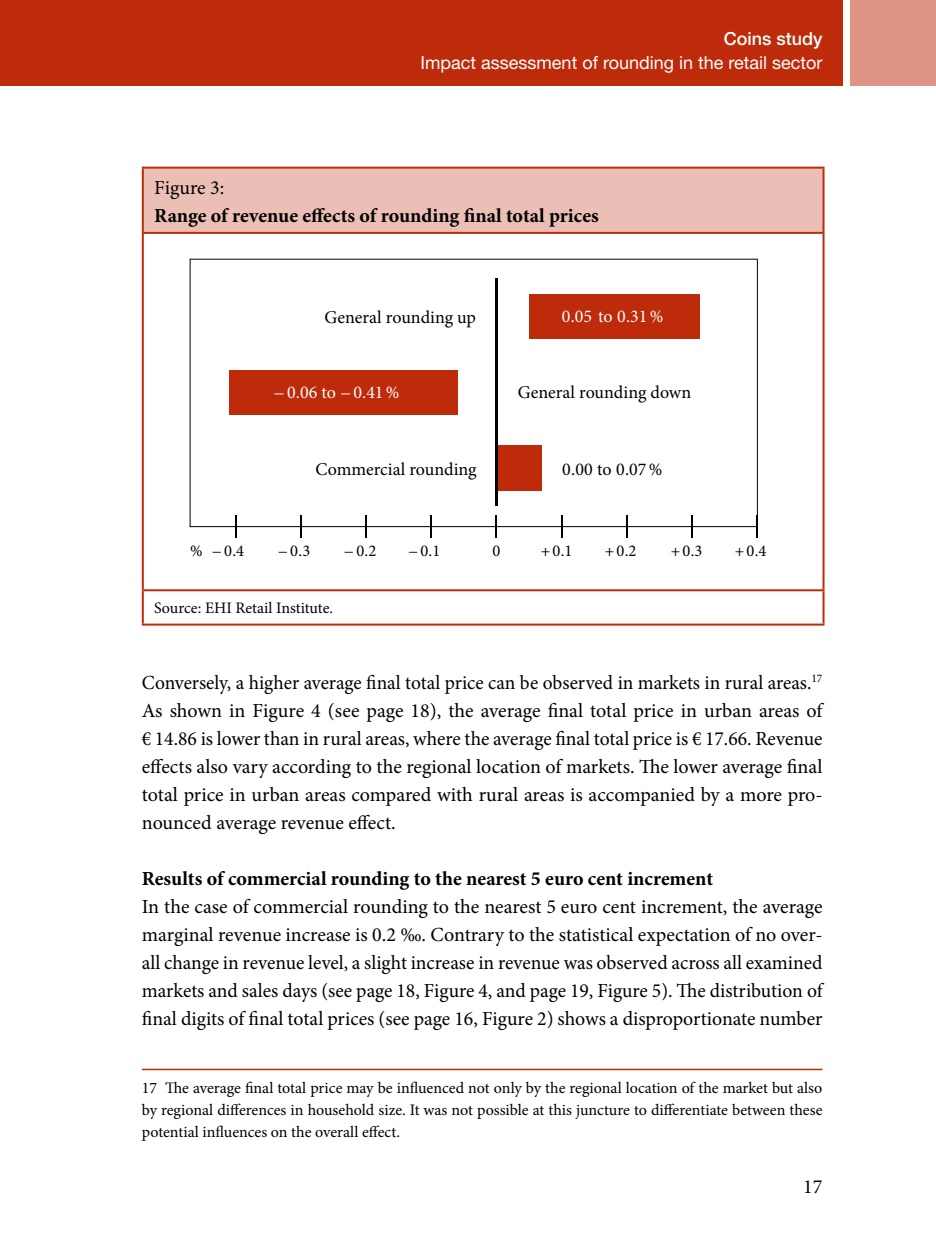
<style>
.page{position:relative;width:936px;height:1248px;background:#fff}
.page>*{position:absolute;margin:0;border:0;box-sizing:border-box;transform-origin:0 0}
.t1{font:20px/28px "Minion Pro";color:#000;text-align:justify}
.t2{font:700 20px "Minion Pro";color:#000}
.t3{font:18px "Minion Pro";color:#000}
.t4{font:18px "Helvetica Neue LT Pro";color:#fff}
.t5{font:18px "Minion Pro";color:#fff;scale:1.2 1}
.t6{font:18px "Minion Pro";color:#fff}
.t7{font:500 18px "Helvetica Neue LT Pro";color:#fff}
.t8{font:16.4px "Minion Pro";color:#000}
.t9{font:16.4px "Minion Pro";color:#000;scale:1.2 1}
.t10{font:16px/22px "Minion Pro";color:#000;text-align:justify}
</style>
<div class="page">
<div style="left:142px;top:0;width:700px;height:85px;background:#bd2b0b"></div>
<div style="left:850px;top:0;width:85px;height:85px;background:#de9585"></div>
<div style="left:0;top:0;width:149px;height:85px;background:#bd2b0b"></div>
<div style="left:143px;top:168px;width:680px;height:65px;background:#ebbfb6"></div>
<svg style="left:144px;top:258px;width:678px;height:334px"></svg>
<hr style="left:142px;top:169px;width:2px;height:63px;background:#bd2b0b">
<hr style="left:142px;top:167px;width:682px;height:2px;background:#bd2b0b">
<hr style="left:822px;top:169px;width:2px;height:63px;background:#bd2b0b">
<hr style="left:142px;top:234px;width:2px;height:355px;background:#bd2b0b">
<hr style="left:142px;top:232px;width:682px;height:2px;background:#bd2b0b">
<hr style="left:822px;top:234px;width:2px;height:355px;background:#bd2b0b">
<hr style="left:142px;top:591px;width:2px;height:32px;background:#bd2b0b">
<hr style="left:142px;top:589px;width:682px;height:2px;background:#bd2b0b">
<hr style="left:822px;top:591px;width:2px;height:32px;background:#bd2b0b">
<hr style="left:142px;top:623px;width:682px;height:2px;background:#bd2b0b">
<svg style="left:190px;top:259px;width:568px;height:279px"></svg>
<div style="left:496px;top:445px;width:46px;height:46px;background:#bd2b0b"></div>
<hr style="left:495px;top:278px;width:2px;height:228px;background:#000">
<div style="left:529px;top:294px;width:171px;height:44px;background:#bd2b0b"></div>
<div style="left:229px;top:370px;width:228px;height:44px;background:#bd2b0b"></div>
<hr style="left:142px;top:1068px;width:680px;height:2px;background:#bd2b0b">
<p class="t7" style="left:723px;top:28px;width:100px">Coins study</p>
<p class="t4" style="left:420px;top:52px;width:403px">Impact assessment of rounding in the retail sector</p>
<p class="t1" style="left:154px;top:173px;width:72px">Figure 3:</p>
<p class="t2" style="left:154px;top:201px;width:446px">Range of revenue effects of rounding final total prices</p>
<p class="t3" style="left:324px;top:305px;width:153px">General rounding up</p>
<p class="t5" style="left:273px;top:380px;width:107px">–0.06 to –0.41%</p>
<p class="t6" style="left:561px;top:304px;width:103px">0.05 to 0.31%</p>
<p class="t3" style="left:517px;top:380px;width:175px">General rounding down</p>
<p class="t3" style="left:315px;top:457px;width:163px">Commercial rounding</p>
<p class="t3" style="left:562px;top:457px;width:102px">0.00 to 0.07%</p>
<p class="t8" style="left:190px;top:539px;width:56px">% –0.4</p>
<p class="t9" style="left:278px;top:539px;width:28px">–0.3</p>
<p class="t9" style="left:344px;top:539px;width:28px">–0.2</p>
<p class="t9" style="left:408px;top:539px;width:28px">–0.1</p>
<p class="t8" style="left:492px;top:539px;width:9px">0</p>
<p class="t8" style="left:541px;top:539px;width:33px">+0.1</p>
<p class="t8" style="left:605px;top:539px;width:33px">+0.2</p>
<p class="t8" style="left:671px;top:539px;width:33px">+0.3</p>
<p class="t8" style="left:735px;top:539px;width:33px">+0.4</p>
<p class="t10" style="left:154px;top:597px;width:180px">Source: EHI Retail Institute.</p>
<p class="t1" style="left:142px;top:668px;width:682px">Conversely, a higher average final total price can be observed in markets in rural areas.<sup>17<br></sup>As shown in Figure 4 (see page 18), the average final total price in urban areas of € 14.86 is lower than in rural areas, where the average final total price is € 17.66. Revenue effects also vary according to the regional location of markets. The lower average final total price in urban areas compared with rural areas is accompanied by a more pro&shy;nounced average revenue effect.</p>
<p class="t2" style="left:142px;top:864px;width:572px">Results of commercial rounding to the nearest 5 euro cent increment</p>
<p class="t1" style="left:142px;top:892px;width:682px">In the case of commercial rounding to the nearest 5 euro cent increment, the average marginal revenue increase is 0.2 ‰. Contrary to the statistical expectation of no over&shy;all change in revenue level, a slight increase in revenue was observed across all examined markets and sales days (see page 18, Figure 4, and page 19, Figure 5). The distribution of final digits of final total prices (see page 16, Figure 2) shows a disproportionate number</p>
<p class="t10" style="left:142px;top:1076px;width:682px">17 The average final total price may be influenced not only by the regional location of the market but also by regional differences in household size. It was not possible at this juncture to differentiate between these potential influences on the overall effect.</p>
<p class="t1" style="left:803px;top:1172px;width:21px">17</p>
</div>
